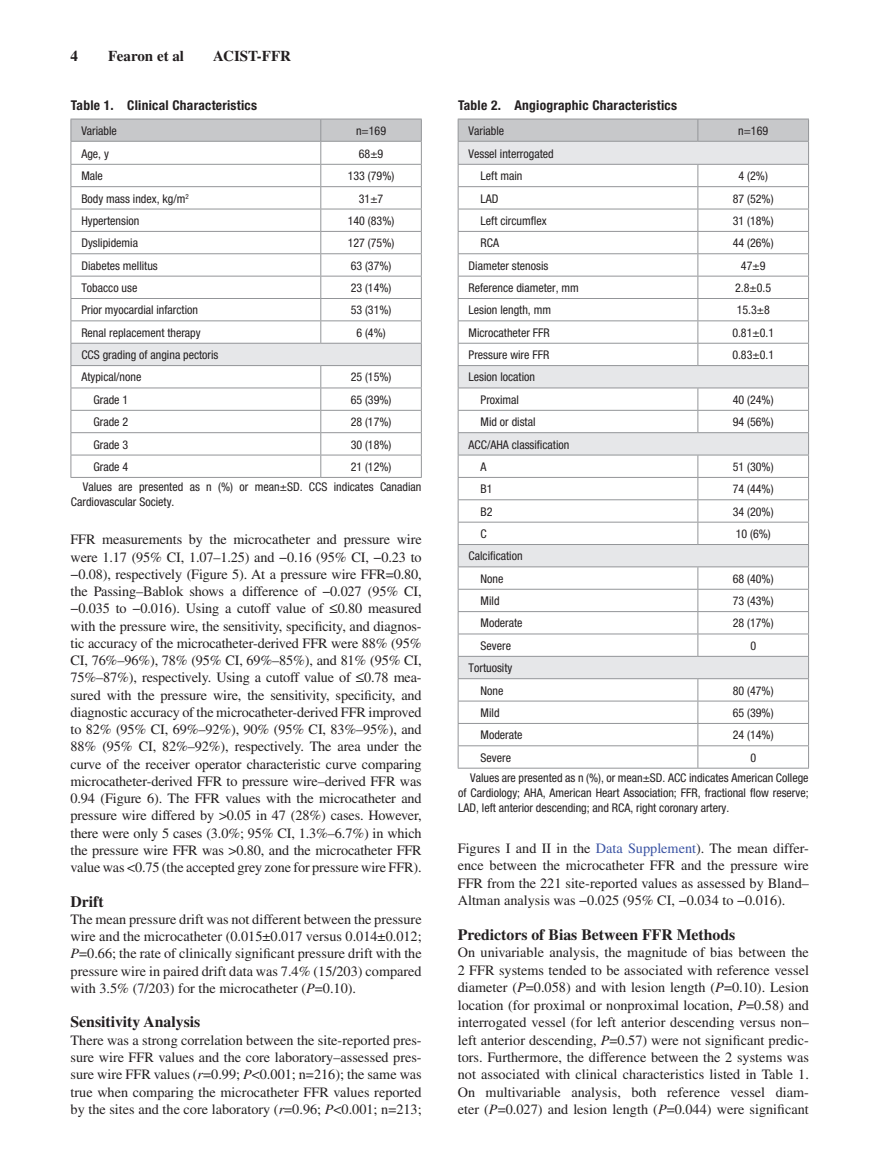
<style>
.page{position:relative;width:878px;height:1175px;background:#fff}
.page>*{position:absolute;margin:0;border:0;box-sizing:border-box;transform-origin:0 0}
.t1{font:700 15.75px "Times";color:#231f20}
.t2{font:700 15px "Times";color:#231f20}
.t3{font:14.25px/17.2px "Times";color:#231f20;text-align:justify}
.t4{font:700 condensed 13.5px "Helvetica Neue";letter-spacing:.02em;color:#231f20}
.t5{font:condensed 12px/22.4px "Helvetica Neue";color:#231f20}
.s1{font-family:"Gandhari Unicode"}
.s2{font-style:italic}
.s3{color:#3a53a3}
</style>
<div class="page">
<hr style="left:70px;top:477px;width:251px;height:1px;background:#939598">
<svg style="left:70px;top:119px;width:352px;height:358px"></svg>
<hr style="left:321px;top:477px;width:101px;height:1px;background:#939598">
<hr style="left:458px;top:767px;width:240px;height:1px;background:#939598">
<svg style="left:458px;top:119px;width:351px;height:648px"></svg>
<hr style="left:698px;top:767px;width:110px;height:1px;background:#939598">
<p class="t2" style="left:70px;top:47px;width:9px">4</p>
<p class="t2" style="left:108px;top:47px;width:78px">Fearon et al</p>
<p class="t2" style="left:213px;top:47px;width:79px">ACIST-FFR</p>
<p class="t4" style="left:71px;top:97px;width:188px">Table 1. Clinical Characteristics</p>
<p class="t5" style="left:81px;top:120px;width:37px">Variable</p>
<p class="t5" style="left:356px;top:120px;width:32px">n=169</p>
<p class="t5" style="left:81px;top:142px;width:29px">Age, y</p>
<p class="t5" style="left:359px;top:142px;width:26px">68±9</p>
<p class="t5" style="left:81px;top:165px;width:23px">Male</p>
<p class="t5" style="left:348px;top:165px;width:48px">133 (79%)</p>
<p class="t5" style="left:81px;top:187px;width:109px">Body mass index, kg/m<sup>2</sup></p>
<p class="t5" style="left:359px;top:187px;width:26px">31±7</p>
<p class="t5" style="left:81px;top:209px;width:59px">Hypertension</p>
<p class="t5" style="left:348px;top:209px;width:48px">140 (83%)</p>
<p class="t5" style="left:81px;top:232px;width:58px">Dyslipidemia</p>
<p class="t5" style="left:348px;top:232px;width:48px">127 (75%)</p>
<p class="t5" style="left:81px;top:254px;width:78px">Diabetes mellitus</p>
<p class="t5" style="left:350px;top:254px;width:42px">63 (37%)</p>
<p class="t5" style="left:81px;top:276px;width:57px">Tobacco use</p>
<p class="t5" style="left:350px;top:276px;width:42px">23 (14%)</p>
<p class="t5" style="left:81px;top:299px;width:118px">Prior myocardial infarction</p>
<p class="t5" style="left:350px;top:299px;width:42px">53 (31%)</p>
<p class="t5" style="left:81px;top:321px;width:121px">Renal replacement therapy</p>
<p class="t5" style="left:356px;top:321px;width:31px">6 (4%)</p>
<p class="t5" style="left:81px;top:343px;width:139px">CCS grading of angina pectoris<br>Atypical/none</p>
<p class="t5" style="left:350px;top:366px;width:42px">25 (15%)</p>
<p class="t5" style="left:93px;top:388px;width:36px">Grade 1</p>
<p class="t5" style="left:350px;top:388px;width:42px">65 (39%)</p>
<p class="t5" style="left:93px;top:410px;width:36px">Grade 2</p>
<p class="t5" style="left:350px;top:410px;width:42px">28 (17%)</p>
<p class="t5" style="left:93px;top:433px;width:36px">Grade 3</p>
<p class="t5" style="left:350px;top:433px;width:42px">30 (18%)</p>
<p class="t5" style="left:93px;top:455px;width:36px">Grade 4</p>
<p class="t5" style="left:83px;top:456px;width:340px;line-height:20.2px;text-indent:268px">21 (12%)<br>Values are presented as n (%) or mean±SD. CCS indicates Canadian</p>
<p class="t5" style="left:71px;top:490px;width:105px">Cardiovascular Society.</p>
<p class="t3" style="left:70px;top:531px;width:353px">FFR measurements by the microcatheter and pressure wire were 1.17 (95% CI, 1.07–1.25) and −0.16 (95% CI, −0.23 to −0.08), respectively (Figure 5). At a pressure wire FFR=0.80, the Passing–Bablok shows a difference of −0.027 (95% CI, −0.035 to −0.016). Using a cutoff value of <span class="s1">≤</span>0.80 measured with the pressure wire, the sensitivity, specificity, and diagnos&shy;tic accuracy of the microcatheter-derived FFR were 88% (95% CI, 76%–96%), 78% (95% CI, 69%–85%), and 81% (95% CI, 75%–87%), respectively. Using a cutoff value of <span class="s1">≤</span>0.78 mea&shy;sured with the pressure wire, the sensitivity, specificity, and diagnostic accuracy of the microcatheter-derived FFR improved to 82% (95% CI, 69%–92%), 90% (95% CI, 83%–95%), and 88% (95% CI, 82%–92%), respectively. The area under the curve of the receiver operator characteristic curve comparing microcatheter-derived FFR to pressure wire–derived FFR was 0.94 (Figure 6). The FFR values with the microcatheter and pressure wire differed by &gt;0.05 in 47 (28%) cases. However, there were only 5 cases (3.0%; 95% CI, 1.3%–6.7%) in which the pressure wire FFR was &gt;0.80, and the microcatheter FFR value was &lt;0.75 (the accepted grey zone for pressure wire FFR).</p>
<p class="t1" style="left:70px;top:892px;width:35px">Drift</p>
<p class="t3" style="left:70px;top:910px;width:353px">The mean pressure drift was not different between the pressure wire and the microcatheter (0.015±0.017 versus 0.014±0.012; <span class="s2">P</span>=0.66; the rate of clinically significant pressure drift with the pressure wire in paired drift data was 7.4% (15/203) compared with 3.5% (7/203) for the microcatheter (<span class="s2">P</span>=0.10).</p>
<p class="t1" style="left:70px;top:1012px;width:131px">Sensitivity Analysis</p>
<p class="t3" style="left:70px;top:1031px;width:353px">There was a strong correlation between the site-reported pres&shy;sure wire FFR values and the core laboratory–assessed pres&shy;sure wire FFR values (<span class="s2">r</span>=0.99; <span class="s2">P</span>&lt;0.001; n=216); the same was true when comparing the microcatheter FFR values reported by the sites and the core laboratory (<span class="s2">r</span>=0.96; <span class="s2">P</span>&lt;0.001; n=213;</p>
<p class="t4" style="left:458px;top:97px;width:220px">Table 2. Angiographic Characteristics</p>
<p class="t5" style="left:468px;top:120px;width:37px">Variable</p>
<p class="t5" style="left:738px;top:120px;width:32px">n=169</p>
<p class="t5" style="left:480px;top:142px;width:75px;text-indent:-12px">Vessel interrogated<br>Left main</p>
<p class="t5" style="left:738px;top:165px;width:31px">4 (2%)</p>
<p class="t5" style="left:480px;top:187px;width:19px">LAD</p>
<p class="t5" style="left:732px;top:187px;width:42px">87 (52%)</p>
<p class="t5" style="left:480px;top:209px;width:67px">Left circumflex</p>
<p class="t5" style="left:732px;top:209px;width:42px">31 (18%)</p>
<p class="t5" style="left:480px;top:232px;width:20px">RCA</p>
<p class="t5" style="left:732px;top:232px;width:42px">44 (26%)</p>
<p class="t5" style="left:468px;top:254px;width:81px">Diameter stenosis</p>
<p class="t5" style="left:741px;top:254px;width:26px">47±9</p>
<p class="t5" style="left:468px;top:276px;width:112px">Reference diameter, mm</p>
<p class="t5" style="left:735px;top:276px;width:38px">2.8±0.5</p>
<p class="t5" style="left:468px;top:299px;width:84px">Lesion length, mm</p>
<p class="t5" style="left:736px;top:299px;width:35px">15.3±8</p>
<p class="t5" style="left:468px;top:321px;width:83px">Microcatheter FFR</p>
<p class="t5" style="left:732px;top:321px;width:43px">0.81±0.1</p>
<p class="t5" style="left:468px;top:343px;width:82px">Pressure wire FFR</p>
<p class="t5" style="left:732px;top:343px;width:43px">0.83±0.1</p>
<p class="t5" style="left:468px;top:366px;width:68px;text-align:center">Lesion location<br>Proximal</p>
<p class="t5" style="left:732px;top:388px;width:42px">40 (24%)</p>
<p class="t5" style="left:480px;top:410px;width:56px">Mid or distal</p>
<p class="t5" style="left:732px;top:410px;width:42px">94 (56%)</p>
<p class="t5" style="left:480px;top:433px;width:90px;text-indent:-12px">ACC/AHA classification<br>A</p>
<p class="t5" style="left:732px;top:455px;width:42px">51 (30%)</p>
<p class="t5" style="left:480px;top:478px;width:13px">B1</p>
<p class="t5" style="left:732px;top:478px;width:42px">74 (44%)</p>
<p class="t5" style="left:480px;top:500px;width:13px">B2</p>
<p class="t5" style="left:732px;top:500px;width:42px">34 (20%)</p>
<p class="t5" style="left:480px;top:522px;width:8px">C</p>
<p class="t5" style="left:735px;top:522px;width:37px">10 (6%)</p>
<p class="t5" style="left:468px;top:545px;width:55px;text-align:center">Calcification<br>None</p>
<p class="t5" style="left:732px;top:567px;width:42px">68 (40%)</p>
<p class="t5" style="left:480px;top:589px;width:20px">Mild</p>
<p class="t5" style="left:732px;top:589px;width:42px">73 (43%)</p>
<p class="t5" style="left:480px;top:612px;width:43px">Moderate</p>
<p class="t5" style="left:732px;top:612px;width:42px">28 (17%)</p>
<p class="t5" style="left:480px;top:634px;width:32px">Severe</p>
<p class="t5" style="left:750px;top:634px;width:7px">0</p>
<p class="t5" style="left:468px;top:656px;width:45px;text-align:center">Tortuosity<br>None</p>
<p class="t5" style="left:732px;top:679px;width:42px">80 (47%)</p>
<p class="t5" style="left:480px;top:701px;width:20px">Mild</p>
<p class="t5" style="left:732px;top:701px;width:42px">65 (39%)</p>
<p class="t5" style="left:480px;top:723px;width:43px">Moderate</p>
<p class="t5" style="left:732px;top:723px;width:42px">24 (14%)</p>
<p class="t5" style="left:480px;top:746px;width:32px">Severe</p>
<p class="t5" style="left:470px;top:747px;width:340px;line-height:20.2px;text-indent:280px">0<br>Values are presented as n (%), or mean±SD. ACC indicates American College</p>
<p class="t5" style="left:458px;top:785px;width:352px;line-height:15px">of Cardiology; AHA, American Heart Association; FFR, fractional flow reserve;<br>LAD, left anterior descending; and RCA, right coronary artery.</p>
<p class="t3" style="left:458px;top:839px;width:353px">Figures I and II in the <span class="s3">Data Supplement</span>). The mean differ&shy;ence between the microcatheter FFR and the pressure wire FFR from the 221 site-reported values as assessed by Bland– Altman analysis was −0.025 (95% CI, −0.034 to −0.016).</p>
<p class="t1" style="left:458px;top:925px;width:279px">Predictors of Bias Between FFR Methods</p>
<p class="t3" style="left:458px;top:943px;width:353px">On univariable analysis, the magnitude of bias between the 2 FFR systems tended to be associated with reference vessel diameter (<span class="s2">P</span>=0.058) and with lesion length (<span class="s2">P</span>=0.10). Lesion location (for proximal or nonproximal location, <span class="s2">P</span>=0.58) and interrogated vessel (for left anterior descending versus non– left anterior descending, <span class="s2">P</span>=0.57) were not significant predic&shy;tors. Furthermore, the difference between the 2 systems was not associated with clinical characteristics listed in Table 1.<br>On multivariable analysis, both reference vessel diam&shy;eter (<span class="s2">P</span>=0.027) and lesion length (<span class="s2">P</span>=0.044) were significant</p>
</div>
